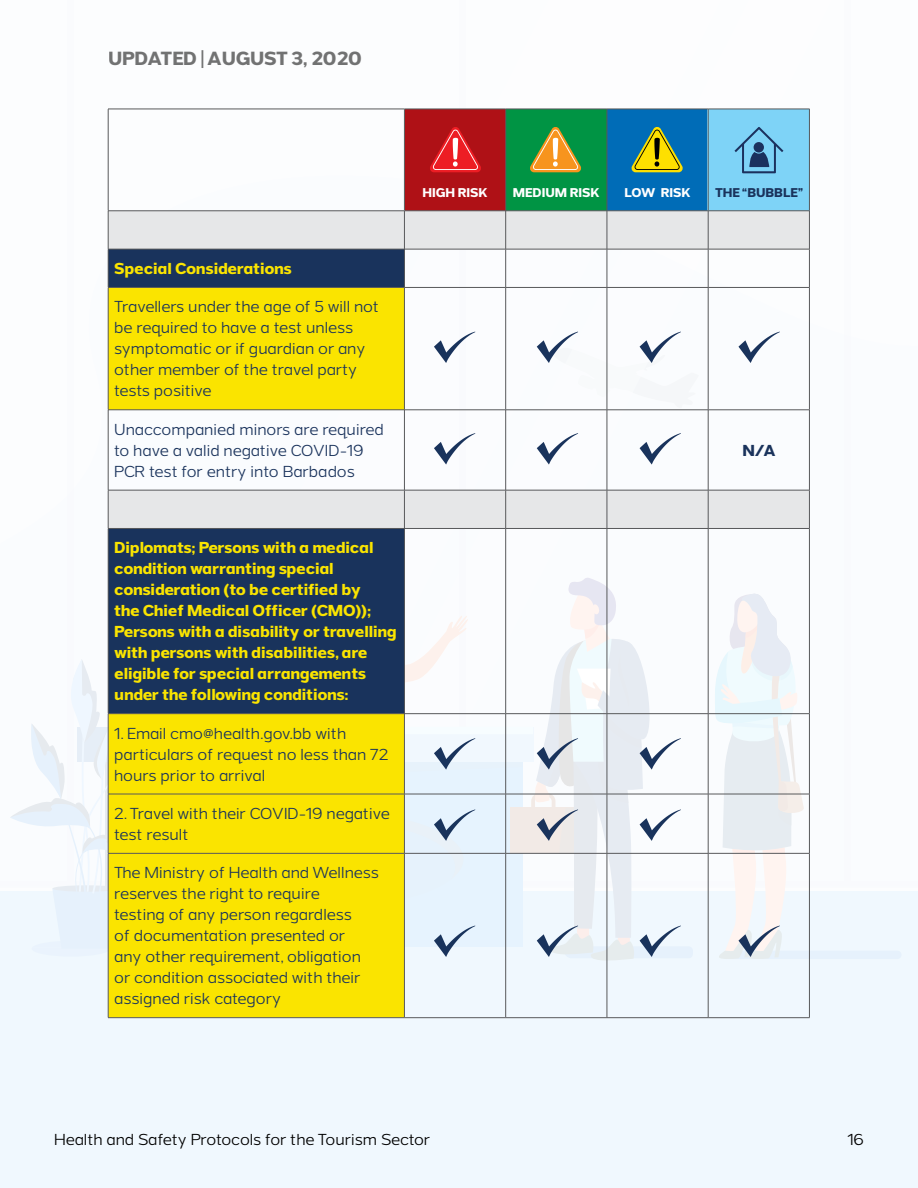
<style>
.page{position:relative;width:918px;height:1188px;background:#fff}
.page>*{position:absolute;margin:0;border:0;box-sizing:border-box;transform-origin:0 0}
.t1{font:700 18px "Grey Sans";letter-spacing:-.01em;color:#000}
.t2{font:15px/21px "Grey Sans";letter-spacing:-.015em;color:#1a335c}
.t3{font:700 15px/21px "Grey Sans";letter-spacing:-.01em;color:#fae400}
.t4{font:15px "Grey Sans";letter-spacing:-.015em;color:#000}
.t5{font:700 15px "Grey Sans";color:#1a335c}
.t6{font:700 12px "Grey Sans";color:#fff}
.t7{font:700 12px "Grey Sans";color:#1a335c}
</style>
<div class="page">
<div style="left:68px;top:0;width:6px;height:888px;background:#fafbfd"></div>
<div style="left:0;top:881px;width:918px;height:7px;background:#f9fafd"></div>
<div style="left:459px;top:0;width:6px;height:888px;background:#fafbfd"></div>
<div style="left:844px;top:0;width:6px;height:888px;background:#f9fafd"></div>
<div style="left:0;top:891px;width:918px;height:297px;background:#f0f8fe"></div>
<div style="left:725px;top:951px;width:177px;height:8px;background:#e6f1fc;border-radius:4px"></div>
<div style="left:607px;top:109px;width:101px;height:102px;background:#006cb7"></div>
<div style="left:708px;top:109px;width:102px;height:102px;background:#7ed3f7"></div>
<div style="left:505px;top:109px;width:102px;height:102px;background:#009444"></div>
<div style="left:405px;top:109px;width:100px;height:102px;background:#af1116"></div>
<svg style="left:430px;top:127px;width:51px;height:45px"></svg>
<svg style="left:530px;top:127px;width:51px;height:45px"></svg>
<svg style="left:631px;top:127px;width:52px;height:45px"></svg>
<svg style="left:734px;top:127px;width:49px;height:46px"></svg>
<svg style="left:109px;top:212px;width:700px;height:316px"></svg>
<div style="left:108px;top:249px;width:296px;height:38px;background:#19335c"></div>
<div style="left:108px;top:287px;width:296px;height:123px;background:#fae400"></div>
<div style="left:108px;top:528px;width:296px;height:186px;background:#19335c"></div>
<div style="left:109px;top:961px;width:295px;height:56px;background:#fae400"></div>
<hr style="left:108px;top:109px;width:296px;height:1px;background:#58595b">
<hr style="left:108px;top:109px;width:1px;height:102px;background:#58595b">
<hr style="left:404px;top:109px;width:102px;height:1px;background:#58595b">
<hr style="left:404px;top:109px;width:1px;height:102px;background:#58595b">
<hr style="left:506px;top:109px;width:101px;height:1px;background:#58595b">
<hr style="left:505px;top:109px;width:1px;height:102px;background:#58595b">
<hr style="left:607px;top:109px;width:101px;height:1px;background:#58595b">
<hr style="left:607px;top:109px;width:1px;height:102px;background:#58595b">
<hr style="left:708px;top:109px;width:102px;height:1px;background:#58595b">
<hr style="left:708px;top:109px;width:1px;height:102px;background:#58595b">
<hr style="left:809px;top:109px;width:1px;height:102px;background:#58595b">
<hr style="left:108px;top:211px;width:296px;height:1px;background:#58595b">
<hr style="left:108px;top:211px;width:1px;height:38px;background:#58595b">
<hr style="left:404px;top:211px;width:102px;height:1px;background:#58595b">
<hr style="left:404px;top:211px;width:1px;height:38px;background:#58595b">
<hr style="left:506px;top:211px;width:101px;height:1px;background:#58595b">
<hr style="left:505px;top:211px;width:1px;height:38px;background:#58595b">
<hr style="left:607px;top:211px;width:101px;height:1px;background:#58595b">
<hr style="left:607px;top:211px;width:1px;height:38px;background:#58595b">
<hr style="left:708px;top:211px;width:102px;height:1px;background:#58595b">
<hr style="left:708px;top:211px;width:1px;height:38px;background:#58595b">
<hr style="left:809px;top:211px;width:1px;height:38px;background:#58595b">
<hr style="left:404px;top:249px;width:102px;height:1px;background:#58595b">
<hr style="left:506px;top:249px;width:101px;height:1px;background:#58595b">
<hr style="left:505px;top:249px;width:1px;height:38px;background:#58595b">
<hr style="left:607px;top:249px;width:101px;height:1px;background:#58595b">
<hr style="left:607px;top:249px;width:1px;height:38px;background:#58595b">
<hr style="left:708px;top:249px;width:102px;height:1px;background:#58595b">
<hr style="left:708px;top:249px;width:1px;height:38px;background:#58595b">
<hr style="left:809px;top:249px;width:1px;height:38px;background:#58595b">
<hr style="left:108px;top:288px;width:1px;height:122px;background:#58595b">
<hr style="left:404px;top:288px;width:1px;height:122px;background:#58595b">
<hr style="left:505px;top:288px;width:1px;height:122px;background:#58595b">
<hr style="left:607px;top:288px;width:1px;height:122px;background:#58595b">
<hr style="left:708px;top:288px;width:1px;height:122px;background:#58595b">
<hr style="left:809px;top:288px;width:1px;height:122px;background:#58595b">
<hr style="left:108px;top:410px;width:296px;height:1px;background:#58595b">
<hr style="left:108px;top:410px;width:1px;height:80px;background:#58595b">
<hr style="left:404px;top:410px;width:102px;height:1px;background:#58595b">
<hr style="left:404px;top:410px;width:1px;height:80px;background:#58595b">
<hr style="left:506px;top:410px;width:101px;height:1px;background:#58595b">
<hr style="left:505px;top:410px;width:1px;height:80px;background:#58595b">
<hr style="left:607px;top:410px;width:101px;height:1px;background:#58595b">
<hr style="left:607px;top:410px;width:1px;height:80px;background:#58595b">
<hr style="left:708px;top:410px;width:102px;height:1px;background:#58595b">
<hr style="left:708px;top:410px;width:1px;height:80px;background:#58595b">
<hr style="left:809px;top:410px;width:1px;height:80px;background:#58595b">
<hr style="left:108px;top:490px;width:296px;height:1px;background:#58595b">
<hr style="left:108px;top:490px;width:1px;height:38px;background:#58595b">
<hr style="left:404px;top:490px;width:102px;height:1px;background:#58595b">
<hr style="left:404px;top:490px;width:1px;height:38px;background:#58595b">
<hr style="left:506px;top:490px;width:101px;height:1px;background:#58595b">
<hr style="left:505px;top:490px;width:1px;height:38px;background:#58595b">
<hr style="left:607px;top:490px;width:101px;height:1px;background:#58595b">
<hr style="left:607px;top:490px;width:1px;height:38px;background:#58595b">
<hr style="left:708px;top:490px;width:102px;height:1px;background:#58595b">
<hr style="left:708px;top:490px;width:1px;height:38px;background:#58595b">
<hr style="left:809px;top:490px;width:1px;height:38px;background:#58595b">
<hr style="left:108px;top:528px;width:296px;height:1px;background:#58595b">
<hr style="left:108px;top:529px;width:1px;height:184px;background:#58595b">
<hr style="left:404px;top:528px;width:102px;height:1px;background:#58595b">
<hr style="left:404px;top:529px;width:1px;height:184px;background:#58595b">
<hr style="left:506px;top:528px;width:101px;height:1px;background:#58595b">
<hr style="left:505px;top:529px;width:1px;height:184px;background:#58595b">
<hr style="left:607px;top:528px;width:101px;height:1px;background:#58595b">
<hr style="left:607px;top:529px;width:1px;height:184px;background:#58595b">
<hr style="left:708px;top:528px;width:102px;height:1px;background:#58595b">
<hr style="left:708px;top:529px;width:1px;height:184px;background:#58595b">
<hr style="left:809px;top:529px;width:1px;height:184px;background:#58595b">
<hr style="left:607px;top:713px;width:101px;height:1px;background:#58595b">
<hr style="left:708px;top:713px;width:102px;height:1px;background:#58595b">
<hr style="left:708px;top:714px;width:1px;height:80px;background:#58595b">
<hr style="left:809px;top:714px;width:1px;height:80px;background:#58595b">
<hr style="left:607px;top:794px;width:101px;height:1px;background:#58595b">
<hr style="left:708px;top:794px;width:102px;height:1px;background:#58595b">
<hr style="left:708px;top:794px;width:1px;height:59px;background:#58595b">
<hr style="left:809px;top:794px;width:1px;height:59px;background:#58595b">
<hr style="left:505px;top:854px;width:1px;height:164px;background:#58595b">
<hr style="left:607px;top:853px;width:101px;height:1px;background:#58595b">
<hr style="left:607px;top:854px;width:1px;height:164px;background:#58595b">
<hr style="left:708px;top:853px;width:102px;height:1px;background:#58595b">
<hr style="left:708px;top:854px;width:1px;height:164px;background:#58595b">
<hr style="left:809px;top:854px;width:1px;height:164px;background:#58595b">
<hr style="left:404px;top:1017px;width:102px;height:1px;background:#58595b">
<hr style="left:506px;top:1017px;width:101px;height:1px;background:#58595b">
<hr style="left:607px;top:1017px;width:101px;height:1px;background:#58595b">
<hr style="left:708px;top:1017px;width:102px;height:1px;background:#58595b">
<hr style="left:108px;top:287px;width:296px;height:1px;background:#58595b">
<hr style="left:404px;top:287px;width:102px;height:1px;background:#58595b">
<hr style="left:506px;top:287px;width:101px;height:1px;background:#58595b">
<hr style="left:607px;top:287px;width:101px;height:1px;background:#58595b">
<hr style="left:708px;top:287px;width:102px;height:1px;background:#58595b">
<hr style="left:108px;top:249px;width:296px;height:1px;background:#58595b">
<hr style="left:108px;top:249px;width:1px;height:38px;background:#58595b">
<hr style="left:404px;top:249px;width:1px;height:38px;background:#58595b">
<hr style="left:108px;top:854px;width:1px;height:164px;background:#58595b">
<hr style="left:404px;top:854px;width:1px;height:164px;background:#58595b">
<hr style="left:108px;top:1017px;width:296px;height:1px;background:#58595b">
<svg style="left:434px;top:332px;width:41px;height:31px"></svg>
<svg style="left:434px;top:433px;width:41px;height:32px"></svg>
<svg style="left:537px;top:433px;width:41px;height:32px"></svg>
<svg style="left:537px;top:332px;width:162px;height:76px"></svg>
<svg style="left:738px;top:332px;width:42px;height:31px"></svg>
<svg style="left:714px;top:593px;width:90px;height:366px"></svg>
<svg style="left:640px;top:433px;width:41px;height:32px"></svg>
<svg style="left:10px;top:577px;width:683px;height:384px"></svg>
<p class="t1" style="left:108px;top:48px;width:256px">UPDATED | AUGUST 3, 2020</p>
<p class="t3" style="left:114px;top:258px;width:179px">Special Considerations</p>
<p class="t2" style="left:114px;top:297px;width:266px">Travellers under the age of 5 will not be required to have a test unless symptomatic or if guardian or any other member of the travel party tests positive</p>
<p class="t2" style="left:114px;top:419px;width:271px">Unaccompanied minors are required to have a valid negative COVID-19<br>PCR test for entry into Barbados</p>
<p class="t3" style="left:114px;top:537px;width:284px">Diplomats; Persons with a medical condition warranting special consideration (to be certified by<br>the Chief Medical Officer (CMO)); Persons with a disability or travelling with persons with disabilities, are eligible for special arrangements under the following conditions:</p>
<p class="t2" style="left:114px;top:723px;width:276px">1. Email cmo@health.gov.bb with particulars of request no less than 72 hours prior to arrival</p>
<p class="t2" style="left:114px;top:803px;width:277px">2. Travel with their COVID-19 negative test result</p>
<p class="t2" style="left:114px;top:863px;width:266px">The Ministry of Health and Wellness reserves the right to require<br>testing of any person regardless<br>of documentation presented or<br>any other requirement, obligation or condition associated with their assigned risk category</p>
<p class="t6" style="left:422px;top:186px;width:67px">HIGH RISK</p>
<p class="t6" style="left:513px;top:186px;width:88px">MEDIUM RISK</p>
<p class="t6" style="left:624px;top:186px;width:68px">LOW RISK</p>
<p class="t7" style="left:715px;top:186px;width:90px">THE “BUBBLE”</p>
<p class="t5" style="left:742px;top:441px;width:35px">N/A</p>
<p class="t4" style="left:54px;top:1132px;width:378px">Health and Safety Protocols for the Tourism Sector</p>
<p class="t4" style="left:847px;top:1132px;width:18px">16</p>
</div>
